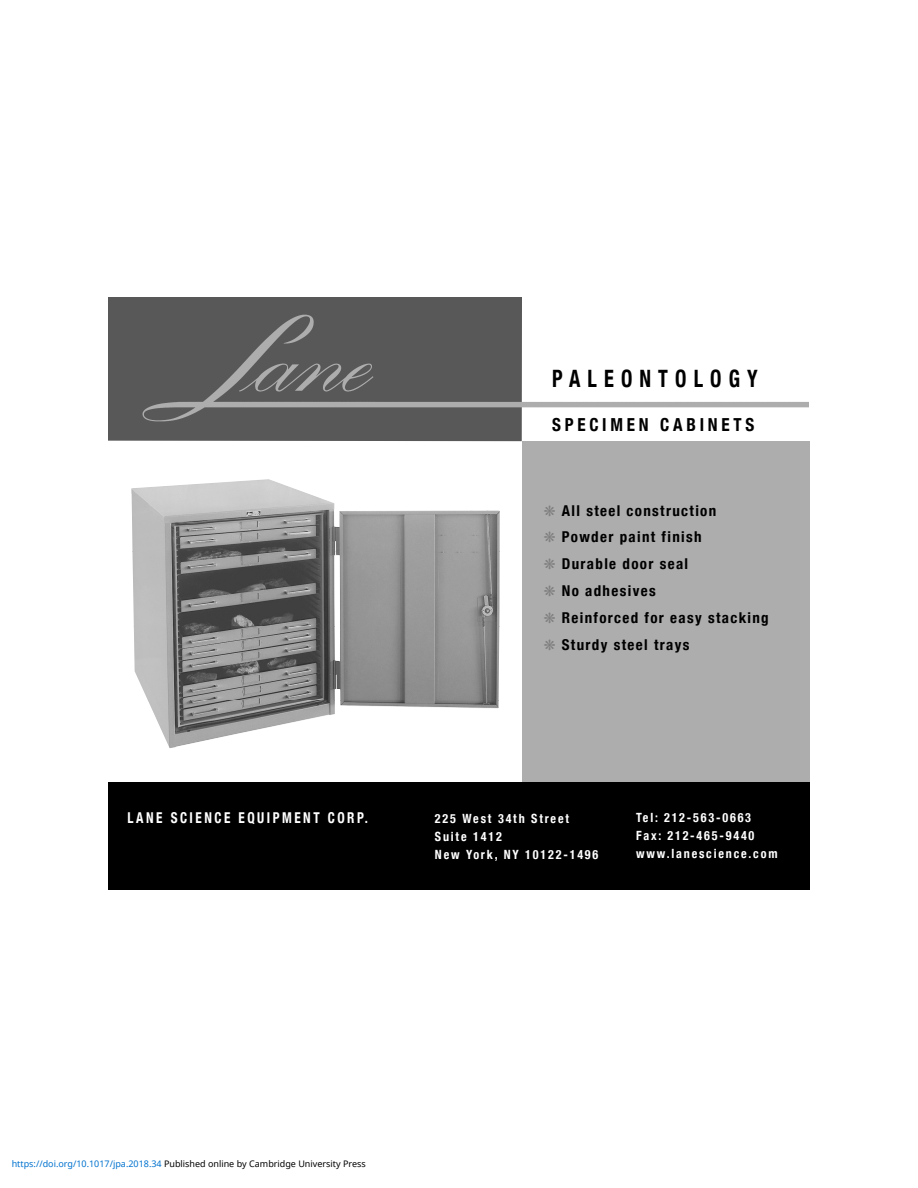
<style>
.page{position:relative;width:918px;height:1188px;background:#fff}
.page>*{position:absolute;margin:0;border:0;box-sizing:border-box;transform-origin:0 0}
.t1{font:700 condensed 24px "Helvetica Neue";letter-spacing:.35em;color:#000;scale:.85 1}
.t2{font:700 condensed 18px "Helvetica Neue";letter-spacing:.22em;color:#000;scale:.95 1}
.t3{font:700 condensed 15px/27px "Helvetica Neue";letter-spacing:.09em;color:#000}
.t4{font:700 condensed 15px "Helvetica Neue";letter-spacing:.19em;color:#fff;scale:.88 1}
.t5{font:700 condensed 12.75px/18px "Helvetica Neue";letter-spacing:.15em;color:#fff;scale:.95 1}
.t6{font:9px "Noto Sans";color:#000}
.s1{color:#808080}
.s2{color:#0172cf}
</style>
<div class="page">
<div style="left:522px;top:441px;width:288px;height:449px;background:#adadad"></div>
<div style="left:108px;top:782px;width:701px;height:108px;background:#000"></div>
<div style="left:108px;top:297px;width:414px;height:144px;background:#585858"></div>
<img style="left:131px;top:479px;width:369px;height:269px">
<img style="left:141px;top:314px;width:667px;height:120px">
<h1 class="t1" style="left:552px;top:364px;width:244px">PALEONTOLOGY</h1>
<p class="t2" style="left:552px;top:413px;width:214px">SPECIMEN CABINETS</p>
<p class="t3" style="left:544px;top:496px;width:227px"><span class="s1">❋</span> All steel construction<br><span class="s1">❋</span> Powder paint finish<br><span class="s1">❋</span> Durable door seal<br><span class="s1">❋</span> No adhesives<br><span class="s1">❋</span> Reinforced for easy stacking <span class="s1">❋</span> Sturdy steel trays</p>
<p class="t4" style="left:128px;top:808px;width:275px">LANE SCIENCE EQUIPMENT CORP.</p>
<p class="t5" style="left:435px;top:809px;width:174px">225 West 34th Street<br>Suite 1412<br>New York, NY 10122-1496</p>
<p class="t5" style="left:636px;top:808px;width:150px">Tel: 212-563-0663<br>Fax: 212-465-9440 www.lanescience.com</p>
<p class="t6" style="left:12px;top:1157px;width:356px"><span class="s2">https://doi.org/10.1017/jpa.2018.34</span> Published online by Cambridge University Press</p>
</div>
